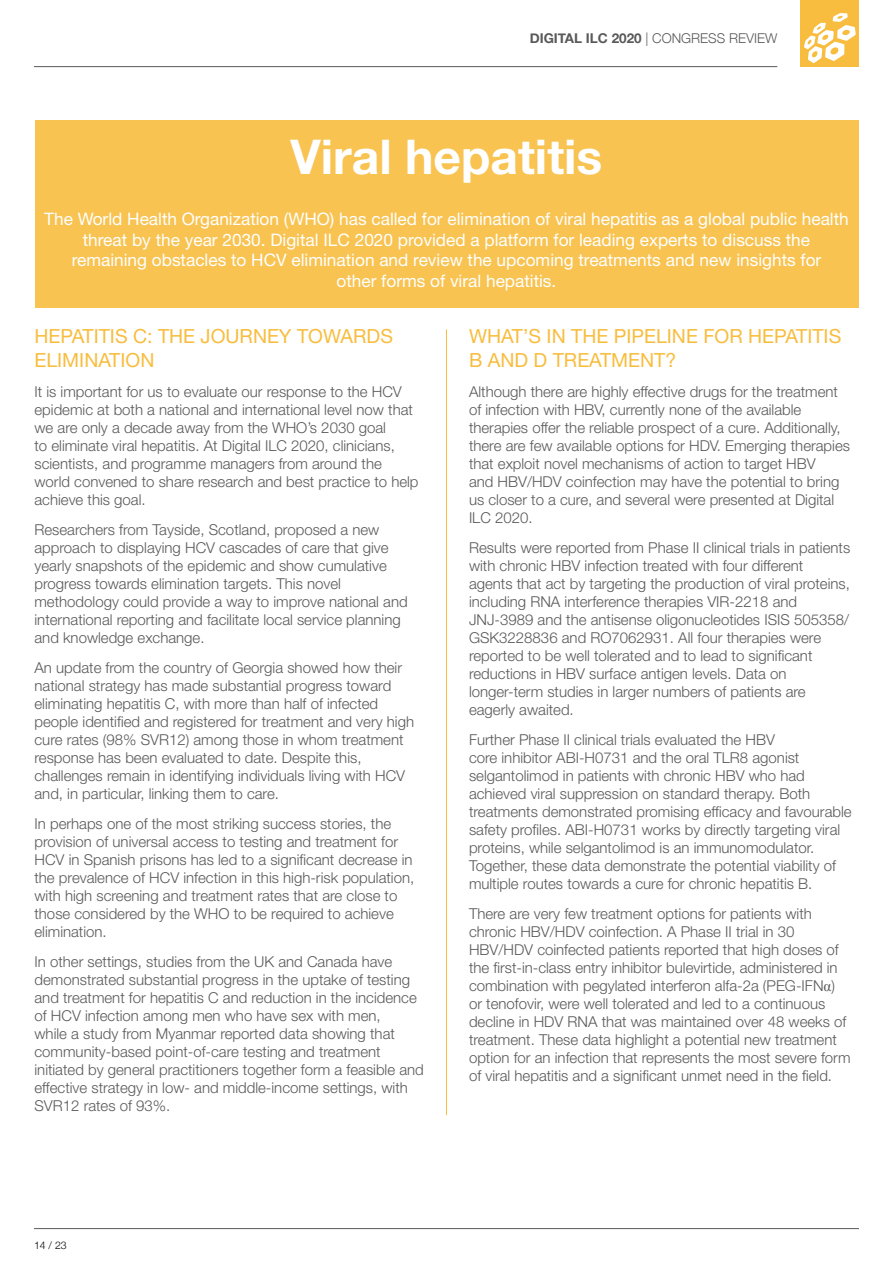
<style>
.page{position:relative;width:893px;height:1263px;background:#fff}
.page>*{position:absolute;margin:0;border:0;box-sizing:border-box;transform-origin:0 0}
.t1{font:700 48px "Helvetica Neue LT Std";color:#fff}
.t2{font:19.5px/23.4px "Helvetica Neue LT Std";color:#f8bd3e}
.t3{font:17.25px/20.7px "Helvetica Neue LT Std";color:#fff;text-align:center}
.t4{font:300 15px/18px "Helvetica Neue LT Std";color:#595959}
.t5{font:300 13.5px "Helvetica Neue";color:#595959}
.t6{font:300 10.5px "Helvetica Neue";color:#000}
.s1{font-weight:700}
.s2{font-family:"Times New Roman";font-weight:400}
</style>
<div class="page">
<hr style="left:34px;top:66px;width:743px;height:1px;background:#595959">
<div style="left:801px;top:0;width:58px;height:67px;background:#f8bd3e"></div>
<svg style="left:804px;top:13px;width:52px;height:50px"></svg>
<hr style="left:34px;top:1228px;width:825px;height:1px;background:#595959">
<div style="left:35px;top:120px;width:824px;height:188px;background:#f8c351"></div>
<hr style="left:446px;top:329px;width:1px;height:786px;background:#f8bd3e">
<p class="t5" style="left:530px;top:27px;width:249px"><span class="s1">DIGITAL ILC 2020</span> | CONGRESS REVIEW</p>
<h1 class="t1" style="left:291px;top:127px;width:313px">Viral hepatitis</h1>
<p class="t3" style="left:44px;top:208px;width:806px">The World Health Organization (WHO) has called for elimination of viral hepatitis as a global public health threat by the year 2030. Digital ILC 2020 provided a platform for leading experts to discuss the remaining obstacles to HCV elimination and review the upcoming treatments and new insights for<br>other forms of viral hepatitis.</p>
<h2 class="t2" style="left:34px;top:324px;width:360px">HEPATITIS C: THE JOURNEY TOWARDS<br>ELIMINATION</h2>
<p class="t4" style="left:34px;top:382px;width:386px">It is important for us to evaluate our response to the HCV epidemic at both a national and international level now that we are only a decade away from the WHO’s 2030 goal<br>to eliminate viral hepatitis. At Digital ILC 2020, clinicians, scientists, and programme managers from around the world convened to share research and best practice to help achieve this goal.</p>
<p class="t4" style="left:34px;top:520px;width:375px">Researchers from Tayside, Scotland, proposed a new approach to displaying HCV cascades of care that give yearly snapshots of the epidemic and show cumulative progress towards elimination targets. This novel methodology could provide a way to improve national and international reporting and facilitate local service planning and knowledge exchange.</p>
<p class="t4" style="left:34px;top:658px;width:381px">An update from the country of Georgia showed how their national strategy has made substantial progress toward eliminating hepatitis C, with more than half of infected people identified and registered for treatment and very high cure rates (98% SVR12) among those in whom treatment response has been evaluated to date. Despite this, challenges remain in identifying individuals living with HCV and, in particular, linking them to care.</p>
<p class="t4" style="left:34px;top:814px;width:381px">In perhaps one of the most striking success stories, the provision of universal access to testing and treatment for HCV in Spanish prisons has led to a significant decrease in the prevalence of HCV infection in this high-risk population, with high screening and treatment rates that are close to those considered by the WHO to be required to achieve elimination.</p>
<p class="t4" style="left:34px;top:952px;width:391px">In other settings, studies from the UK and Canada have demonstrated substantial progress in the uptake of testing and treatment for hepatitis C and reduction in the incidence of HCV infection among men who have sex with men,<br>while a study from Myanmar reported data showing that community-based point-of-care testing and treatment initiated by general practitioners together form a feasible and effective strategy in low- and middle-income settings, with SVR12 rates of 93%.</p>
<h2 class="t2" style="left:469px;top:324px;width:374px">WHAT’S IN THE PIPELINE FOR HEPATITIS<br>B AND D TREATMENT?</h2>
<p class="t4" style="left:469px;top:382px;width:382px">Although there are highly effective drugs for the treatment of infection with HBV, currently none of the available therapies offer the reliable prospect of a cure. Additionally, there are few available options for HDV. Emerging therapies that exploit novel mechanisms of action to target HBV<br>and HBV/HDV coinfection may have the potential to bring us closer to a cure, and several were presented at Digital ILC 2020.</p>
<p class="t4" style="left:469px;top:538px;width:383px">Results were reported from Phase II clinical trials in patients with chronic HBV infection treated with four different agents that act by targeting the production of viral proteins, including RNA interference therapies VIR-2218 and JNJ-3989 and the antisense oligonucleotides ISIS 505358/ GSK3228836 and RO7062931. All four therapies were reported to be well tolerated and to lead to significant reductions in HBV surface antigen levels. Data on longer-term studies in larger numbers of patients are eagerly awaited.</p>
<p class="t4" style="left:469px;top:730px;width:384px">Further Phase II clinical trials evaluated the HBV<br>core inhibitor ABI-H0731 and the oral TLR8 agonist selgantolimod in patients with chronic HBV who had achieved viral suppression on standard therapy. Both treatments demonstrated promising efficacy and favourable safety profiles. ABI-H0731 works by directly targeting viral proteins, while selgantolimod is an immunomodulator.<br>Together, these data demonstrate the potential viability of multiple routes towards a cure for chronic hepatitis B.</p>
<p class="t4" style="left:469px;top:904px;width:383px">There are very few treatment options for patients with chronic HBV/HDV coinfection. A Phase II trial in 30<br>HBV/HDV coinfected patients reported that high doses of the first-in-class entry inhibitor bulevirtide, administered in combination with pegylated interferon alfa-2a (PEG-IFN<span class="s2">α</span>) or tenofovir, were well tolerated and led to a continuous decline in HDV RNA that was maintained over 48 weeks of treatment. These data highlight a potential new treatment option for an infection that represents the most severe form of viral hepatitis and a significant unmet need in the field.</p>
<p class="t6" style="left:34px;top:1236px;width:34px">14 / 23</p>
</div>
